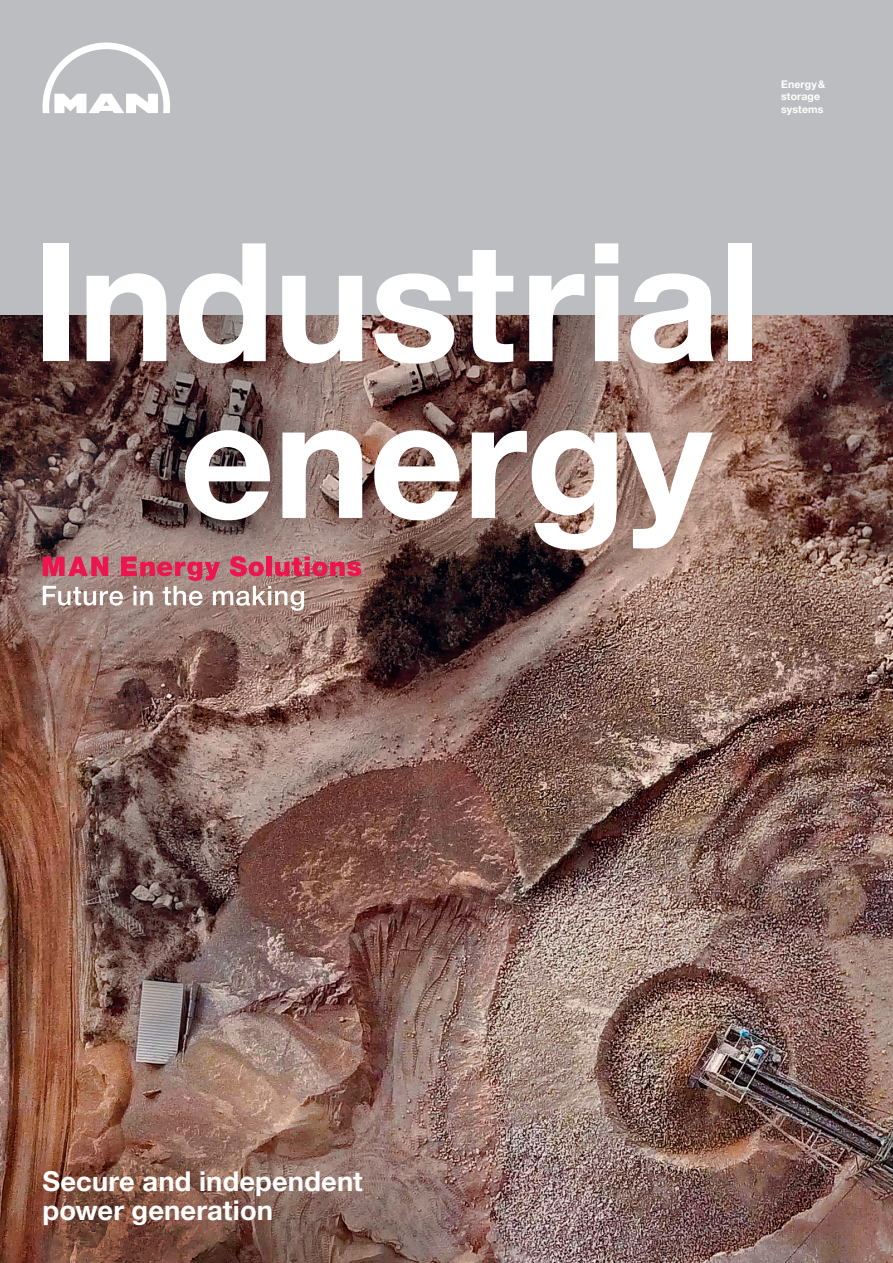
<style>
.page{position:relative;width:893px;height:1263px;background:#fff}
.page>*{position:absolute;margin:0;border:0;box-sizing:border-box;transform-origin:0 0}
.t1{font:700 165px "Man Global";letter-spacing:-.01em;color:#fff}
.A3_19_Subline_Cover{font:700 27.3px/29.2px "Man Global";letter-spacing:.005em;color:#fff}
.A4_22_Small_text{font:700 10.5px "Man Global";letter-spacing:.015em;color:#fff}
</style>
<div class="page">
<div style="left:0;top:0;width:893px;height:316px;background:#bcbdc0"></div>
<svg style="left:43px;top:43px;width:127px;height:70px"></svg>
<img style="left:0;top:316px;width:893px;height:947px">
<svg style="left:43px;top:556px;width:318px;height:55px;background:#b97c81"></svg>
<p class="A4_22_Small_text" style="left:781px;top:78px;width:46px">Energy &amp;</p>
<p class="A4_22_Small_text" style="left:781px;top:91px;width:41px">storage</p>
<p class="A4_22_Small_text" style="left:781px;top:103px;width:44px">systems</p>
<p class="t1" style="left:31px;top:208px;width:731px">Industrial</p>
<p class="t1" style="left:180px;top:364px;width:533px">energy</p>
<p class="A3_19_Subline_Cover" style="left:43px;top:1167px;width:322px">Secure and independent power generation</p>
</div>
